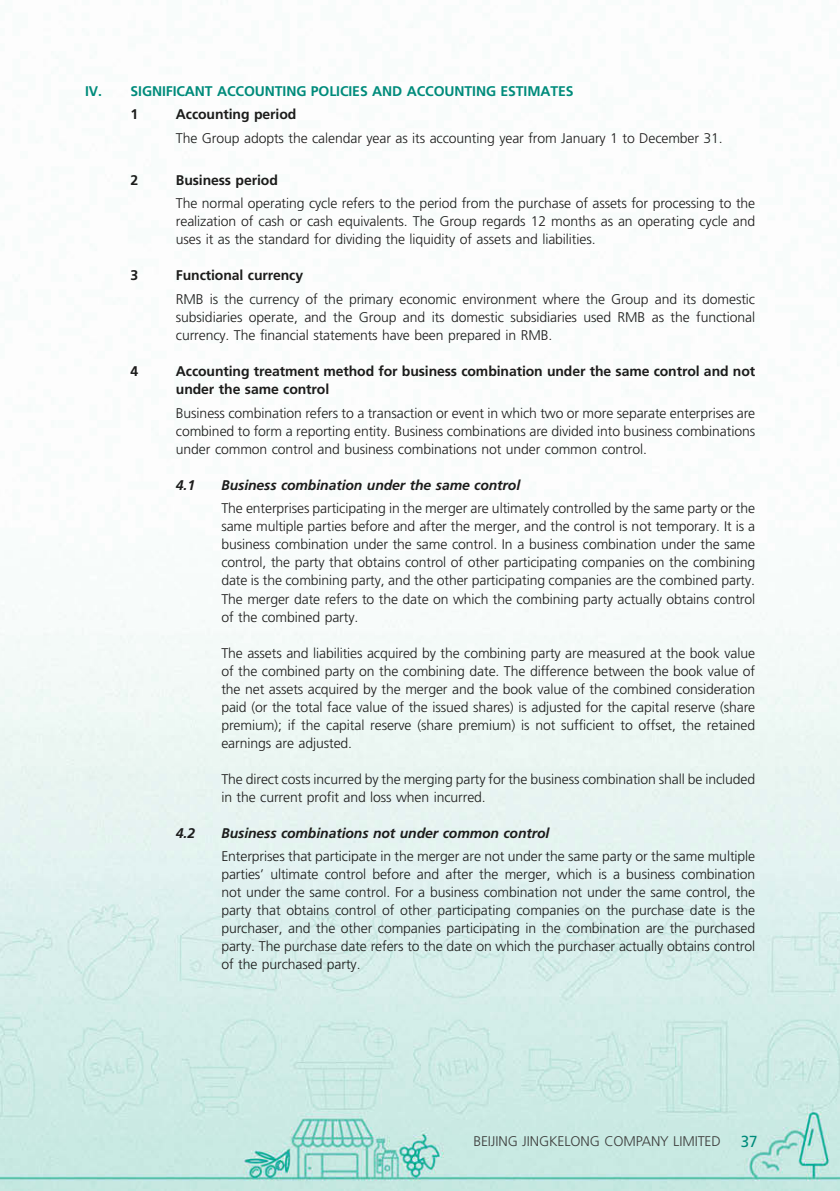
<style>
.page{position:relative;width:840px;height:1191px;background:#fff}
.page>*{position:absolute;margin:0;border:0;box-sizing:border-box;transform-origin:0 0}
.t1{font:16px "Frutiger LT Std";color:#008b7b;scale:.95 1}
.t2{font:300 14px/18px "Frutiger LT Std";letter-spacing:-.01em;color:#1c1c1b;text-align:justify}
.t3{font:700 14px/18px "Frutiger LT Std";letter-spacing:-.01em;color:#1c1c1b}
.t4{font:italic 700 14px "Frutiger LT Std";letter-spacing:-.01em;color:#1c1c1b}
.t5{font:700 14px "Frutiger LT Std";letter-spacing:-.01em;color:#008b7b}
.t6{font:300 14px "Frutiger LT Std";letter-spacing:-.01em;color:#3c3c3b}
</style>
<div class="page">
<img style="left:0;top:566px;width:839px;height:625px">
<p class="t5" style="left:85px;top:82px;width:489px">IV. SIGNIFICANT ACCOUNTING POLICIES AND ACCOUNTING ESTIMATES</p>
<p class="t3" style="left:130px;top:105px;width:9px">1</p>
<p class="t3" style="left:176px;top:105px;width:122px">Accounting period</p>
<p class="t2" style="left:176px;top:129px;width:548px">The Group adopts the calendar year as its accounting year from January 1 to December 31.</p>
<p class="t3" style="left:130px;top:171px;width:9px">2</p>
<p class="t3" style="left:176px;top:171px;width:103px">Business period</p>
<p class="t2" style="left:176px;top:195px;width:580px">The normal operating cycle refers to the period from the purchase of assets for processing to the realization of cash or cash equivalents. The Group regards 12 months as an operating cycle and uses it as the standard for dividing the liquidity of assets and liabilities.</p>
<p class="t3" style="left:130px;top:266px;width:9px">3</p>
<p class="t3" style="left:176px;top:266px;width:129px">Functional currency</p>
<p class="t2" style="left:176px;top:290px;width:580px">RMB is the currency of the primary economic environment where the Group and its domestic subsidiaries operate, and the Group and its domestic subsidiaries used RMB as the functional currency. The financial statements have been prepared in RMB.</p>
<p class="t3" style="left:130px;top:362px;width:9px">4</p>
<p class="t3" style="left:176px;top:362px;width:580px">Accounting treatment method for business combination under the same control and not under the same control</p>
<p class="t2" style="left:176px;top:404px;width:580px">Business combination refers to a transaction or event in which two or more separate enterprises are combined to form a reporting entity. Business combinations are divided into business combinations under common control and business combinations not under common control.</p>
<p class="t4" style="left:176px;top:476px;width:21px">4.1</p>
<p class="t4" style="left:221px;top:476px;width:300px">Business combination under the same control</p>
<p class="t2" style="left:221px;top:500px;width:535px">The enterprises participating in the merger are ultimately controlled by the same party or the same multiple parties before and after the merger, and the control is not temporary. It is a business combination under the same control. In a business combination under the same control, the party that obtains control of other participating companies on the combining date is the combining party, and the other participating companies are the combined party.<br>The merger date refers to the date on which the combining party actually obtains control of the combined party.</p>
<p class="t2" style="left:221px;top:644px;width:535px">The assets and liabilities acquired by the combining party are measured at the book value of the combined party on the combining date. The difference between the book value of the net assets acquired by the merger and the book value of the combined consideration paid (or the total face value of the issued shares) is adjusted for the capital reserve (share premium); if the capital reserve (share premium) is not sufficient to offset, the retained earnings are adjusted.</p>
<p class="t2" style="left:221px;top:770px;width:535px">The direct costs incurred by the merging party for the business combination shall be included in the current profit and loss when incurred.</p>
<p class="t4" style="left:176px;top:824px;width:21px">4.2</p>
<p class="t4" style="left:221px;top:824px;width:329px">Business combinations not under common control</p>
<p class="t2" style="left:221px;top:847px;width:535px">Enterprises that participate in the merger are not under the same party or the same multiple parties’ ultimate control before and after the merger, which is a business combination not under the same control. For a business combination not under the same control, the party that obtains control of other participating companies on the purchase date is the purchaser, and the other companies participating in the combination are the purchased party. The purchase date refers to the date on which the purchaser actually obtains control of the purchased party.</p>
<p class="t6" style="left:473px;top:1133px;width:249px">BEIJING JINGKELONG COMPANY LIMITED</p>
<p class="t1" style="left:740px;top:1131px;width:19px">37</p>
</div>
